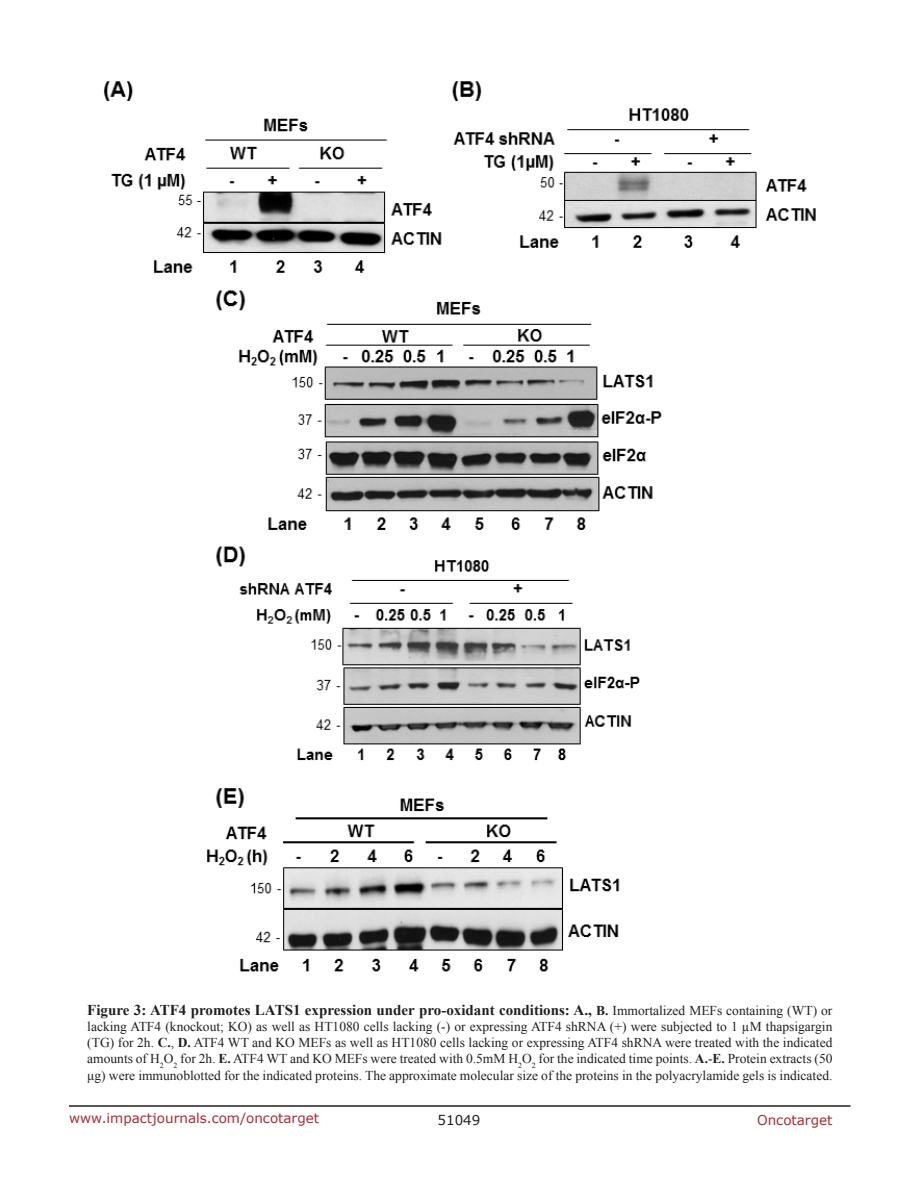
<style>
.page{position:relative;width:918px;height:1188px;background:#fff}
.page>*{position:absolute;margin:0;border:0;box-sizing:border-box;transform-origin:0 0}
.t1{font:700 15px "Times New Roman";color:#221f22}
.t2{font:13.5px/16.2px "Times New Roman";color:#221f22;text-align:justify}
.t3{font:13.5px "Verdana";color:#ac2b31}
.t4{font:13.5px "Verdana";color:#221f22}
.s1{font-size:13.5px}
.s2{font-weight:400;font-size:13.5px}
.s3{font-weight:700}
</style>
<div class="page">
<hr style="left:69px;top:1105px;width:781px;height:2px;background:#231f20">
<img style="left:104px;top:81px;width:712px;height:891px">
<p class="t1" style="left:87px;top:999px;width:747px">Figure 3: ATF4 promotes LATS1 expression under pro-oxidant conditions: A., <span class="s1">B.</span> <span class="s2">Immortalized MEFs containing (WT) or</span></p>
<p class="t2" style="left:87px;top:1018px;width:747px">lacking ATF4 (knockout; KO) as well as HT1080 cells lacking (-) or expressing ATF4 shRNA (+) were subjected to 1 µM thapsigargin (TG) for 2h. <span class="s3">C.</span>, <span class="s3">D.</span> ATF4 WT and KO MEFs as well as HT1080 cells lacking or expressing ATF4 shRNA were treated with the indicated amounts of H<sub>2</sub>O<sub>2</sub> for 2h. <span class="s3">E.</span> ATF4 WT and KO MEFs were treated with 0.5mM H<sub>2</sub>O<sub>2</sub> for the indicated time points. <span class="s3">A.</span>-<span class="s3">E.</span> Protein extracts (50 μg) were immunoblotted for the indicated proteins. The approximate molecular size of the proteins in the polyacrylamide gels is indicated.</p>
<p class="t3" style="left:69px;top:1109px;width:252px">www.impactjournals.com/oncotarget</p>
<p class="t4" style="left:438px;top:1111px;width:44px">51049</p>
<p class="t3" style="left:757px;top:1111px;width:77px">Oncotarget</p>
</div>
